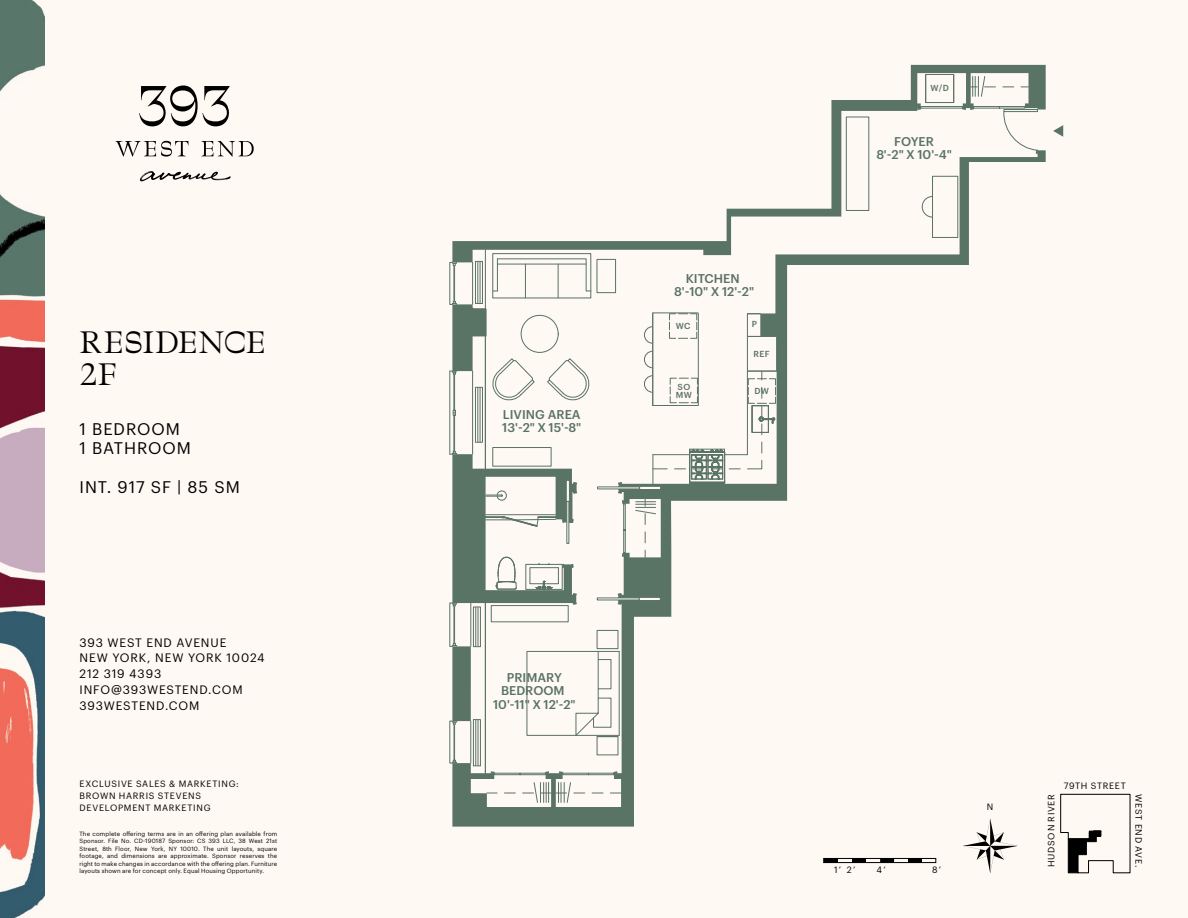
<style>
.page{position:relative;width:1188px;height:918px;background:#fff9f3}
.page>*{position:absolute;margin:0;border:0;box-sizing:border-box;transform-origin:0 0}
.t1{font:30px/31.5px "Traulha Frenchie";letter-spacing:-.02em;color:#000}
.t2{font:16.5px/19.5px "Graphik";letter-spacing:.06em;color:#000}
.t3{font:500 12.45px/13.2px "Graphik";color:#59766a;text-align:center}
.t4{font:12px/15.8px "Graphik";letter-spacing:.07em;color:#000}
.t5{font:9px/12px "Graphik";letter-spacing:.08em;color:#000}
.t6{font:500 8.55px/8.6px "Graphik";letter-spacing:.05em;color:#59766a}
.t7{font:6px/7.5px "Graphik";letter-spacing:.02em;color:#000;text-align:justify}
</style>
<div class="page">
<img style="left:0;top:0;width:45px;height:918px">
<svg style="left:973px;top:848px;width:34px;height:25px"></svg>
<svg style="left:115px;top:141px;width:73px;height:16px"></svg>
<svg style="left:201px;top:141px;width:53px;height:16px"></svg>
<svg style="left:139px;top:85px;width:91px;height:41px"></svg>
<svg style="left:140px;top:171px;width:91px;height:10px"></svg>
<svg style="left:452px;top:262px;width:540px;height:565px"></svg>
<svg style="left:452px;top:65px;width:594px;height:197px"></svg>
<div style="left:493px;top:253px;width:98px;height:45px;border:1px solid #59766a"></div>
<div style="left:493px;top:447px;width:58px;height:19px;border:1px solid #59766a"></div>
<div style="left:932px;top:176px;width:26px;height:62px;border:1px solid #59766a"></div>
<svg style="left:922px;top:196px;width:11px;height:21px"></svg>
<div style="left:846px;top:117px;width:23px;height:94px;border:1px solid #59766a"></div>
<div style="left:597px;top:259px;width:19px;height:34px;border:1px solid #59766a"></div>
<div style="left:921px;top:106px;width:42px;height:2px;border:1px solid #59766a"></div>
<hr style="left:472px;top:371px;width:1px;height:83px;background:#59766a">
<div style="left:618px;top:597px;width:42px;height:4px;border:1px solid #59766a"></div>
<div style="left:618px;top:486px;width:43px;height:4px;border:1px solid #59766a"></div>
<hr style="left:485px;top:250px;width:1px;height:59px;background:#59766a">
<hr style="left:485px;top:336px;width:1px;height:133px;background:#59766a">
<div style="left:475px;top:387px;width:8px;height:55px;border:1px solid #59766a"></div>
<hr style="left:480px;top:388px;width:1px;height:54px;background:#59766a">
<hr style="left:478px;top:388px;width:1px;height:54px;background:#59766a">
<hr style="left:454px;top:415px;width:1px;height:36px;background:#59766a">
<hr style="left:454px;top:374px;width:1px;height:36px;background:#59766a">
<hr style="left:450px;top:371px;width:1px;height:83px;background:#59766a">
<svg style="left:523px;top:782px;width:62px;height:21px"></svg>
<svg style="left:635px;top:499px;width:21px;height:26px"></svg>
<div style="left:925px;top:74px;width:29px;height:29px;border:1px solid #59766a"></div>
<svg style="left:449px;top:258px;width:142px;height:143px"></svg>
<svg style="left:453px;top:410px;width:3px;height:6px"></svg>
<svg style="left:971px;top:76px;width:24px;height:21px"></svg>
<svg style="left:644px;top:313px;width:133px;height:171px"></svg>
<svg style="left:962px;top:106px;width:76px;height:47px"></svg>
<svg style="left:449px;top:451px;width:175px;height:324px"></svg>
<svg style="left:1053px;top:125px;width:10px;height:12px"></svg>
<div style="left:824px;top:858px;width:112px;height:5px;border:1px solid #000"></div>
<div style="left:824px;top:858px;width:14px;height:5px;background:#000"></div>
<div style="left:852px;top:858px;width:14px;height:5px;background:#000"></div>
<div style="left:880px;top:858px;width:14px;height:5px;background:#000"></div>
<div style="left:908px;top:858px;width:14px;height:5px;background:#000"></div>
<svg style="left:1060px;top:794px;width:70px;height:79px"></svg>
<h1 class="t1" style="left:80px;top:328px;width:189px">RESIDENCE<br>2F</h1>
<h2 class="t2" style="left:80px;top:418px;width:113px">1 BEDROOM<br>1 BATHROOM</h2>
<h2 class="t2" style="left:80px;top:476px;width:162px">INT. 917 SF | 85 SM</h2>
<h3 class="t4" style="left:80px;top:633px;width:187px">393 WEST END AVENUE<br>NEW YORK, NEW YORK 10024<br>212 319 4393<br>INFO@393WESTEND.COM<br>393WESTEND.COM</h3>
<h3 class="t5" style="left:80px;top:777px;width:161px">EXCLUSIVE SALES &amp; MARKETING:<br>BROWN HARRIS STEVENS<br>DEVELOPMENT MARKETING</h3>
<p class="t7" style="left:80px;top:829px;width:199px">The complete offering terms are in an offering plan available from Sponsor. File No. CD-190187 Sponsor: CS 393 LLC, 38 West 21st Street, 8th Floor, New York, NY 10010. The unit layouts, square footage, and dimensions are approximate. Sponsor reserves the right to make changes in accordance with the offering plan. Furniture layouts shown are for concept only. Equal Housing Opportunity.</p>
<h3 class="t3" style="left:502px;top:407px;width:81px;text-align:left">LIVING AREA<br>13'-2" X 15'-8"</h3>
<h3 class="t3" style="left:674px;top:270px;width:81px">KITCHEN<br>8'-10" X 12'-2"</h3>
<h3 class="t6" style="left:676px;top:321px;width:16px">WC</h3>
<h3 class="t6" style="left:752px;top:319px;width:7px">P</h3>
<h3 class="t6" style="left:753px;top:349px;width:18px">REF</h3>
<h3 class="t6" style="left:676px;top:382px;width:18px">SO<br>MW</h3>
<h3 class="t6" style="left:755px;top:386px;width:16px">DW</h3>
<h3 class="t6" style="left:931px;top:83px;width:20px">W/D</h3>
<h3 class="t3" style="left:876px;top:133px;width:77px">FOYER<br>8'-2" X 10'-4"</h3>
<h3 class="t3" style="left:493px;top:670px;width:84px">PRIMARY<br>BEDROOM<br>10'-11" X 12'-2"</h3>
<h3 class="t5" style="left:834px;top:863px;width:23px">1’ 2’</h3>
<h3 class="t5" style="left:877px;top:863px;width:11px">4’</h3>
<h3 class="t5" style="left:932px;top:863px;width:10px">8’</h3>
<h3 class="t5" style="left:987px;top:800px;width:8px">N</h3>
<h3 class="t5" style="left:1044px;top:867px;width:75px;rotate:-90deg">HUDSON RIVER</h3>
<h3 class="t5" style="left:1064px;top:779px;width:64px">79TH STREET</h3>
<h3 class="t5" style="left:1146px;top:794px;width:75px;rotate:90deg">WEST END AVE.</h3>
</div>
